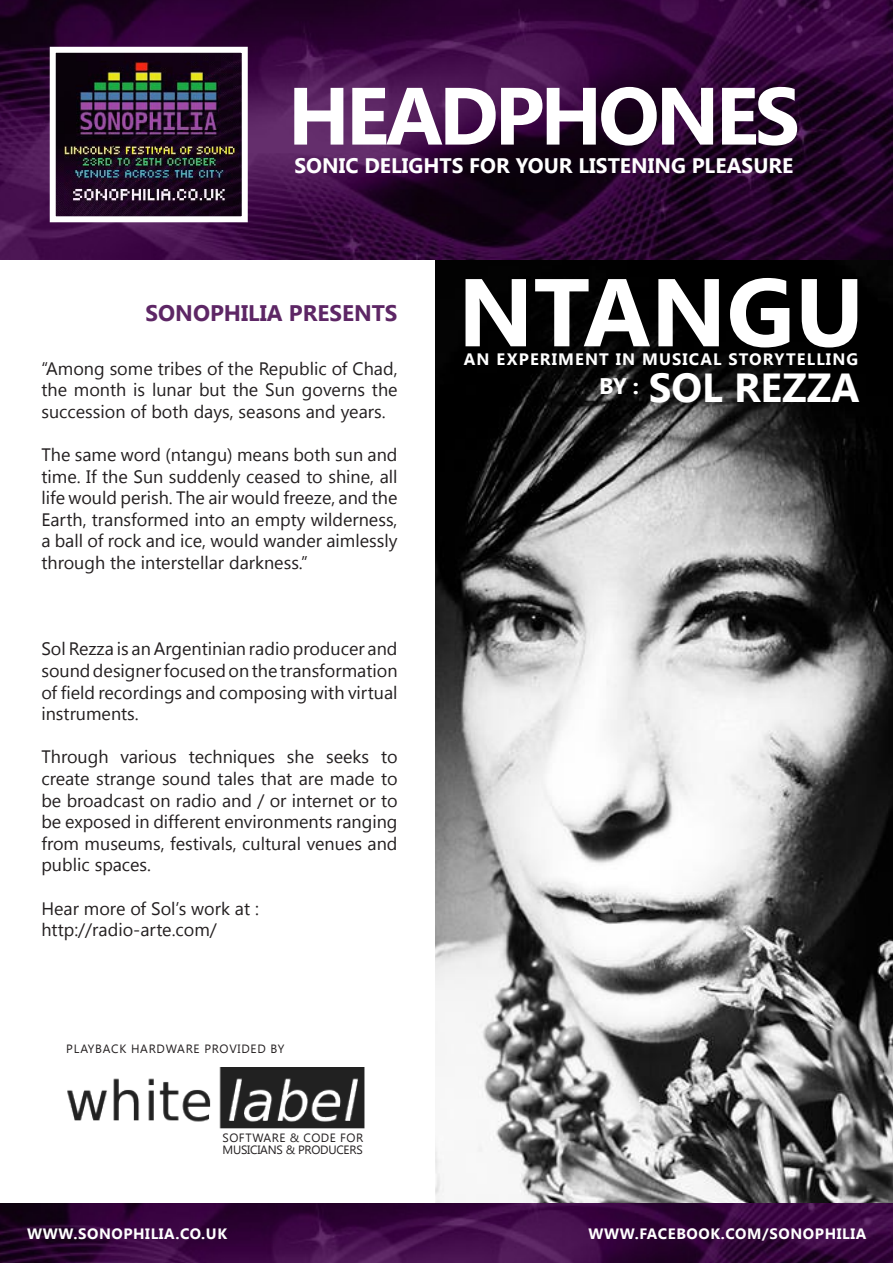
<style>
.page{position:relative;width:893px;height:1263px;background:#fff}
.page>*{position:absolute;margin:0;border:0;box-sizing:border-box;transform-origin:0 0}
.t1{font:700 96px "Segoe UI";color:#fff}
.t2{font:700 81px "Segoe UI";letter-spacing:-.05em;color:#fff}
.t3{font:700 40.5px "Segoe UI";color:#fff}
.t4{font:700 22.5px "Segoe UI";color:#5d2665}
.t5{font:700 22.5px "Segoe UI";color:#fff}
.t6{font:700 21px "Segoe UI";color:#fff}
.t7{font:18px/21.6px "Segoe UI";color:#231f20;text-align:justify}
.t8{font:700 16.5px "Segoe UI";letter-spacing:.07em;color:#fff}
.t9{font:700 15px "Segoe UI";letter-spacing:.04em;color:#fff}
.t10{font:12px "Segoe UI";letter-spacing:.06em;color:#231f20}
.t11{font:12px "Segoe UI";letter-spacing:-.02em;color:#231f20}
.t12{font:12px "Segoe UI";letter-spacing:.04em;color:#231f20}
</style>
<div class="page">
<img style="left:435px;top:259px;width:458px;height:945px">
<img style="left:0;top:1204px;width:893px;height:59px">
<img style="left:0;top:0;width:893px;height:259px">
<img style="left:57px;top:54px;width:184px;height:161px">
<div style="left:50px;top:47px;width:198px;height:175px;border:6px solid #fff"></div>
<img style="left:67px;top:1067px;width:298px;height:62px">
<p class="t2" style="left:288px;top:58px;width:514px">HEADPHONES</p>
<p class="t6" style="left:294px;top:151px;width:500px">SONIC DELIGHTS FOR YOUR LISTENING PLEASURE</p>
<p class="t4" style="left:146px;top:297px;width:254px">SONOPHILIA PRESENTS</p>
<p class="t7" style="left:41px;top:357px;width:358px">“Among some tribes of the Republic of Chad, the month is lunar but the Sun governs the succession of both days, seasons and years.</p>
<p class="t7" style="left:41px;top:443px;width:358px">The same word (ntangu) means both sun and time. If the Sun suddenly ceased to shine, all life would perish. The air would freeze, and the Earth, transformed into an empty wilderness, a ball of rock and ice, would wander aimlessly through the interstellar darkness.”</p>
<p class="t7" style="left:41px;top:637px;width:358px">Sol Rezza is an Argentinian radio producer and sound designer focused on the transformation of field recordings and composing with virtual instruments.</p>
<p class="t7" style="left:41px;top:745px;width:358px">Through various techniques she seeks to create strange sound tales that are made to be broadcast on radio and / or internet or to be exposed in different environments ranging from museums, festivals, cultural venues and public spaces.</p>
<p class="t7" style="left:41px;top:897px;width:219px">Hear more of Sol’s work at :</p>
<p class="t7" style="left:41px;top:918px;width:177px">http://radio-arte.com/</p>
<p class="t10" style="left:66px;top:1040px;width:220px">Playback Hardware provided by</p>
<p class="t12" style="left:223px;top:1129px;width:126px">software &amp; Code FOR</p>
<p class="t11" style="left:223px;top:1141px;width:142px">musicians &amp; Producers</p>
<p class="t1" style="left:458px;top:244px;width:408px">NTANGU</p>
<p class="t8" style="left:464px;top:347px;width:66px">AN EXPERI</p>
<p class="t8" style="left:558px;top:347px;width:29px">MENT</p>
<p class="t8" style="left:616px;top:347px;width:39px">IN MUSICAL</p>
<p class="t8" style="left:728px;top:347px;width:23px">STORYTELLING</p>
<p class="t5" style="left:599px;top:370px;width:41px">BY :</p>
<p class="t3" style="left:649px;top:359px;width:212px">SOL REZZA</p>
<p class="t9" style="left:27px;top:1223px;width:62px">WWW.SONOPHILIA</p>
<p class="t9" style="left:175px;top:1223px;width:53px">.CO.UK</p>
<p class="t9" style="left:588px;top:1223px;width:61px">WWW.FACE</p>
<p class="t9" style="left:676px;top:1223px;width:104px">BOO K.CO M/SONOPHILIA</p>
</div>
